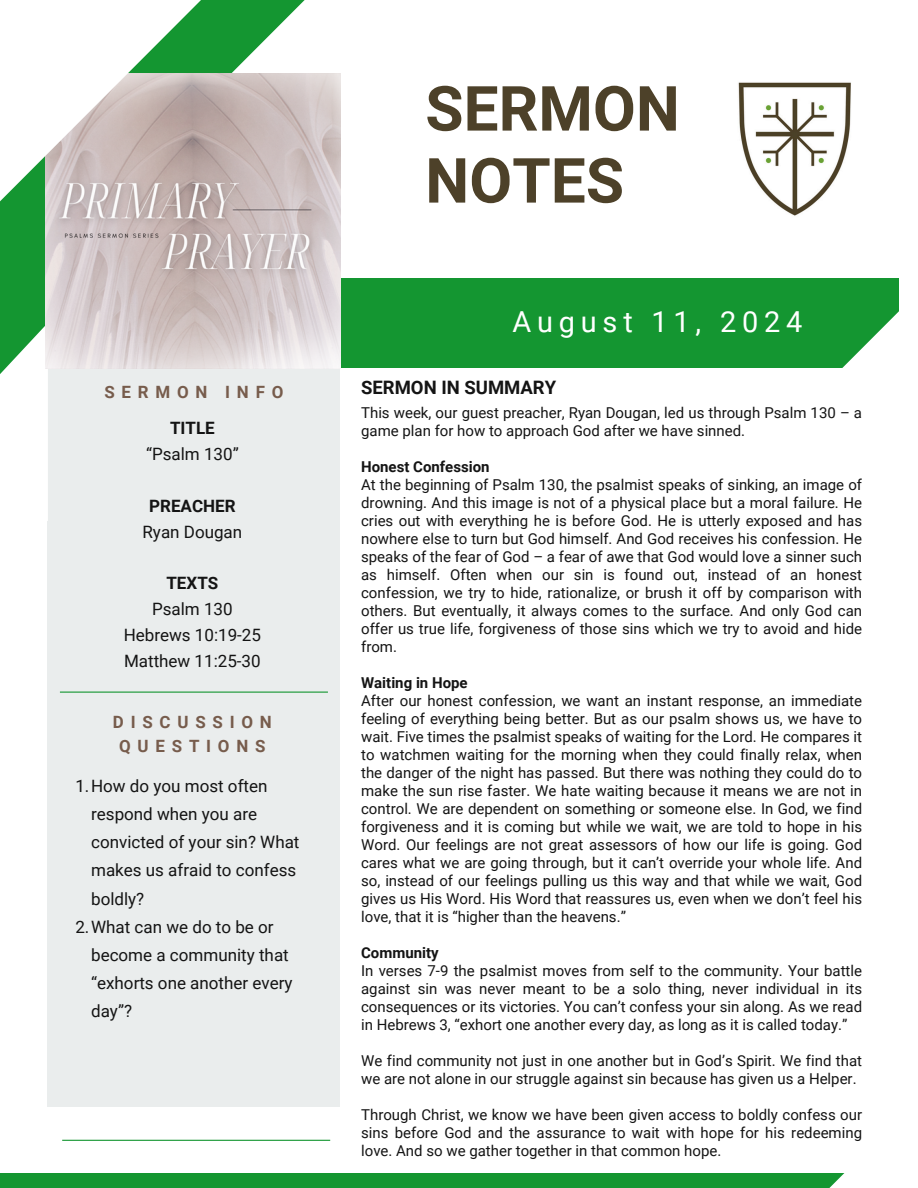
<style>
.page{position:relative;width:918px;height:1188px;background:#fff}
.page>*{position:absolute;margin:0;border:0;box-sizing:border-box;transform-origin:0 0}
.t1{font:700 62.25px/72px "Roboto";color:#4d4129}
.t2{font:28.95px "Roboto";letter-spacing:.2em;color:#fff}
.t3{font:700 18.45px "Roboto";color:#141414}
.t4{font:16.95px/28.2px "Roboto";color:#141414}
.t5{font:700 16.95px/23.7px "Roboto";letter-spacing:.4em;color:#775c4c;text-align:center}
.t6{font:700 16.95px "Roboto";color:#141414}
.t7{font:15px/18px "Roboto";color:#141414;text-align:justify}
.t8{font:700 15px "Roboto";color:#141414}
</style>
<div class="page">
<div style="left:0;top:0;width:307px;height:508px;background:#149631"></div>
<div style="left:48px;top:92px;width:292px;height:1015px;background:#eaeded"></div>
<div style="left:0;top:323px;width:48px;height:198px;background:#fff"></div>
<svg style="left:232px;top:0;width:109px;height:82px;fill:#fff"></svg>
<div style="left:265px;top:278px;width:634px;height:89px;background:#149631"></div>
<img style="left:46px;top:73px;width:294px;height:295px">
<div style="left:0;top:1173px;width:914px;height:15px;background:#149631"></div>
<svg style="left:829px;top:1173px;width:85px;height:15px"></svg>
<svg style="left:805px;top:311px;width:94px;height:57px"></svg>
<hr style="left:60px;top:692px;width:268px;height:1px;background:#149631">
<svg style="left:0;top:0;width:201px;height:201px;background:#d3d8ce"></svg>
<img style="left:738px;top:82px;width:113px;height:134px">
<hr style="left:62px;top:1140px;width:268px;height:1px;background:#149631">
<p class="t5" style="left:104px;top:381px;width:180px">SERMON INFO</p>
<p class="t6" style="left:170px;top:418px;width:46px">TITLE</p>
<p class="t4" style="left:146px;top:440px;width:94px">“Psalm 130”</p>
<p class="t6" style="left:149px;top:496px;width:88px">PREACHER</p>
<p class="t4" style="left:142px;top:518px;width:101px">Ryan Dougan</p>
<p class="t6" style="left:166px;top:574px;width:53px">TEXTS</p>
<p class="t4" style="left:124px;top:597px;width:139px;line-height:25.8px;text-align:center">Psalm 130<br>Hebrews 10:19-25<br>Matthew 11:25-30</p>
<h3 class="t5" style="left:113px;top:710px;width:160px">DISCUSSION<br>QUESTIONS</h3>
<p class="t4" style="left:91px;top:772px;width:210px;text-indent:-16px">1.How do you most often respond when you are convicted of your sin? What makes us afraid to confess boldly?</p>
<p class="t4" style="left:91px;top:913px;width:203px;text-indent:-16px">2.What can we do to be or become a community that “exhorts one another every day”?</p>
<h3 class="t1" style="left:425px;top:73px;width:256px">SERMON<br>NOTES</h3>
<p class="t2" style="left:512px;top:305px;width:291px">August 11, 2024</p>
<p class="t3" style="left:361px;top:377px;width:197px">SERMON IN SUMMARY</p>
<p class="t7" style="left:361px;top:404px;width:502px">This week, our guest preacher, Ryan Dougan, led us through Psalm 130 – a game plan for how to approach God after we have sinned.</p>
<h2 class="t8" style="left:361px;top:458px;width:130px">Honest Confession</h2>
<h3 class="t7" style="left:361px;top:476px;width:502px">At the beginning of Psalm 130, the psalmist speaks of sinking, an image of drowning. And this image is not of a physical place but a moral failure. He cries out with everything he is before God. He is utterly exposed and has nowhere else to turn but God himself. And God receives his confession. He speaks of the fear of God – a fear of awe that God would love a sinner such as himself. Often when our sin is found out, instead of an honest confession, we try to hide, rationalize, or brush it off by comparison with others. But eventually, it always comes to the surface. And only God can offer us true life, forgiveness of those sins which we try to avoid and hide from.</h3>
<p class="t8" style="left:361px;top:674px;width:108px">Waiting in Hope</p>
<p class="t7" style="left:361px;top:692px;width:502px">After our honest confession, we want an instant response, an immediate feeling of everything being better. But as our psalm shows us, we have to wait. Five times the psalmist speaks of waiting for the Lord. He compares it to watchmen waiting for the morning when they could finally relax, when the danger of the night has passed. But there was nothing they could do to make the sun rise faster. We hate waiting because it means we are not in control. We are dependent on something or someone else. In God, we find forgiveness and it is coming but while we wait, we are told to hope in his Word. Our feelings are not great assessors of how our life is going. God cares what we are going through, but it can’t override your whole life. And so, instead of our feelings pulling us this way and that while we wait, God gives us His Word. His Word that reassures us, even when we don’t feel his love, that it is “higher than the heavens.”</p>
<p class="t8" style="left:361px;top:944px;width:79px">Community</p>
<p class="t7" style="left:361px;top:962px;width:502px">In verses 7-9 the psalmist moves from self to the community. Your battle against sin was never meant to be a solo thing, never individual in its consequences or its victories. You can’t confess your sin along. As we read in Hebrews 3, “exhort one another every day, as long as it is called today.”</p>
<p class="t7" style="left:361px;top:1052px;width:502px">We find community not just in one another but in God’s Spirit. We find that we are not alone in our struggle against sin because has given us a Helper.</p>
<p class="t7" style="left:361px;top:1106px;width:502px">Through Christ, we know we have been given access to boldly confess our sins before God and the assurance to wait with hope for his redeeming love. And so we gather together in that common hope.</p>
</div>
